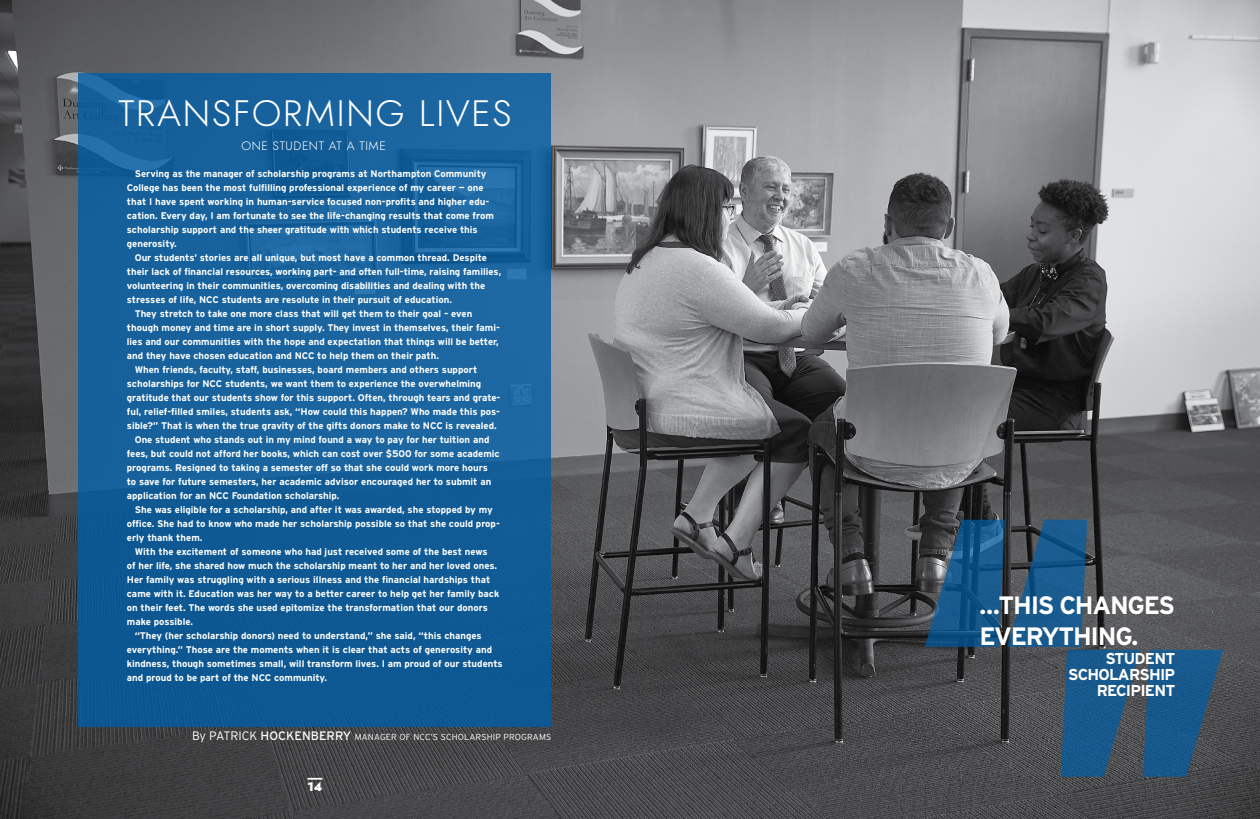
<style>
.page{position:relative;width:1260px;height:819px;background:#fff}
.page>*{position:absolute;margin:0;border:0;box-sizing:border-box;transform-origin:0 0}
.t1{font:italic 300 36.75px "Renner";letter-spacing:.05em;color:#fff}
.t2{font:700 25.11px/31.4px "Interstate";letter-spacing:-.05em;color:#fff}
.t3{font:700 15.75px/15.8px "Interstate";letter-spacing:-.05em;color:#fff;text-align:right}
.t4{font:italic 300 12.25px "Renner";letter-spacing:.05em;color:#fff}
.t5{font:italic 900 12.25px "Renner";color:#fff}
.t6{font:700 9.62px/14px "Interstate";color:#fff}
.t7{font:300 8.75px "Interstate";letter-spacing:.02em;color:#fff}
.s1{font-size:12.25px}
.s2{font-weight:400;font-size:12.25px}
</style>
<div class="page">
<img style="left:0;top:0;width:1260px;height:819px">
<div style="left:79px;top:73px;width:472px;height:653px;background:#15609b"></div>
<svg style="left:925px;top:520px;width:298px;height:260px"></svg>
<svg style="left:308px;top:778px;width:14px;height:2px"></svg>
<h1 class="t1" style="left:118px;top:88px;width:395px">TRANSFORMING LIVES</h1>
<p class="t4" style="left:241px;top:137px;width:146px">ONE STUDENT AT A TIME</p>
<p class="t6" style="left:127px;top:166px;width:369px;text-indent:8px">Serving as the manager of scholarship programs at Northampton Community College has been the most fulfilling professional experience of my career — one that I have spent working in human-service focused non-profits and higher edu&shy;cation. Every day, I am fortunate to see the life-changing results that come from scholarship support and the sheer gratitude with which students receive this generosity.</p>
<p class="t6" style="left:135px;top:250px;width:354px">Our students’ stories are all unique, but most have a common thread. Despite</p>
<p class="t6" style="left:127px;top:264px;width:376px">their lack of financial resources, working part- and often full-time, raising families,</p>
<p class="t6" style="left:127px;top:278px;width:360px">volunteering in their communities, overcoming disabilities and dealing with the</p>
<p class="t6" style="left:127px;top:292px;width:327px">stresses of life, NCC students are resolute in their pursuit of education.</p>
<p class="t6" style="left:135px;top:306px;width:339px">They stretch to take one more class that will get them to their goal – even</p>
<p class="t6" style="left:127px;top:320px;width:375px">though money and time are in short supply. They invest in themselves, their fami-</p>
<p class="t6" style="left:127px;top:334px;width:373px">lies and our communities with the hope and expectation that things will be better,</p>
<p class="t6" style="left:127px;top:348px;width:314px">and they have chosen education and NCC to help them on their path.</p>
<p class="t6" style="left:135px;top:362px;width:344px">When friends, faculty, staff, businesses, board members and others support</p>
<p class="t6" style="left:127px;top:376px;width:356px">scholarships for NCC students, we want them to experience the overwhelming</p>
<p class="t6" style="left:127px;top:390px;width:375px">gratitude that our students show for this support. Often, through tears and grate-</p>
<p class="t6" style="left:127px;top:404px;width:375px">ful, relief-filled smiles, students ask, “How could this happen? Who made this pos-</p>
<p class="t6" style="left:127px;top:418px;width:371px">sible?” That is when the true gravity of the gifts donors make to NCC is revealed.</p>
<p class="t6" style="left:135px;top:432px;width:356px">One student who stands out in my mind found a way to pay for her tuition and</p>
<p class="t6" style="left:127px;top:446px;width:374px">fees, but could not afford her books, which can cost over $500 for some academic</p>
<p class="t6" style="left:127px;top:460px;width:363px">programs. Resigned to taking a semester off so that she could work more hours</p>
<p class="t6" style="left:127px;top:474px;width:366px">to save for future semesters, her academic advisor encouraged her to submit an</p>
<p class="t6" style="left:127px;top:488px;width:214px">application for an NCC Foundation scholarship.</p>
<p class="t6" style="left:135px;top:502px;width:359px">She was eligible for a scholarship, and after it was awarded, she stopped by my</p>
<p class="t6" style="left:127px;top:516px;width:375px">office. She had to know who made her scholarship possible so that she could prop-</p>
<p class="t6" style="left:127px;top:530px;width:77px">erly thank them.</p>
<p class="t6" style="left:135px;top:544px;width:354px">With the excitement of someone who had just received some of the best news</p>
<p class="t6" style="left:127px;top:558px;width:372px">of her life, she shared how much the scholarship meant to her and her loved ones.</p>
<p class="t6" style="left:127px;top:572px;width:365px">Her family was struggling with a serious illness and the financial hardships that</p>
<p class="t6" style="left:127px;top:586px;width:374px">came with it. Education was her way to a better career to help get her family back</p>
<p class="t6" style="left:127px;top:600px;width:362px">on their feet. The words she used epitomize the transformation that our donors</p>
<p class="t6" style="left:127px;top:614px;width:68px">make possible.</p>
<p class="t6" style="left:135px;top:628px;width:349px">“They (her scholarship donors) need to understand,” she said, “this changes</p>
<p class="t6" style="left:127px;top:642px;width:367px">everything.” Those are the moments when it is clear that acts of generosity and</p>
<p class="t6" style="left:127px;top:656px;width:377px">kindness, though sometimes small, will transform lives. I am proud of our students</p>
<p class="t6" style="left:127px;top:670px;width:202px">and proud to be part of the NCC community.</p>
<p class="t7" style="left:192px;top:732px;width:361px"><span class="s1">By PATRICK</span> <span class="s2">HOCKENBERRY</span> MANAGER OF NCC’S SCHOLARSHIP PROGRAMS</p>
<p class="t5" style="left:308px;top:778px;width:16px">14</p>
<h2 class="t2" style="left:979px;top:589px;width:197px">…THIS CHANGES<br>EVERYTHING.</h2>
<h3 class="t3" style="left:1068px;top:651px;width:109px">STUDENT<br>SCHOLARSHIP<br>RECIPIENT</h3>
</div>
